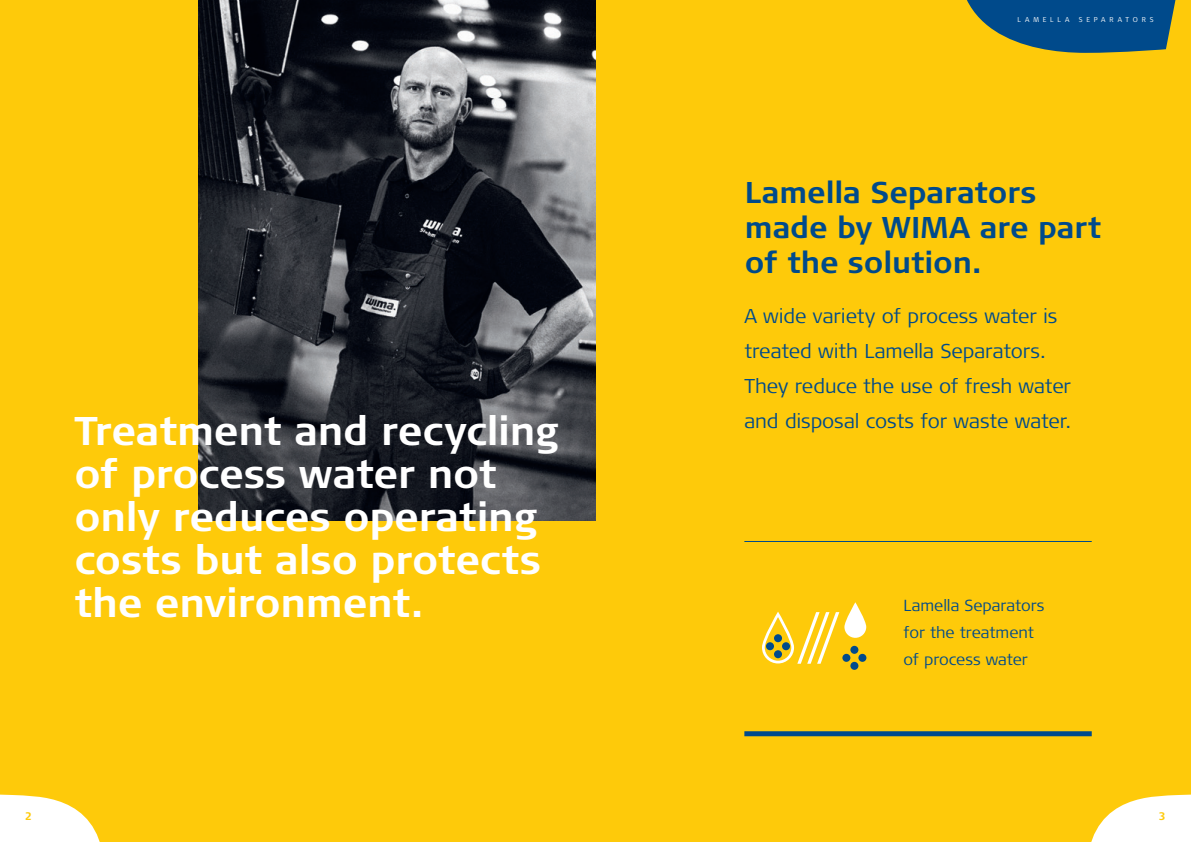
<style>
.page{position:relative;width:1191px;height:842px;background:#fff}
.page>*{position:absolute;margin:0;border:0;box-sizing:border-box;transform-origin:0 0}
.t1{font:700 40px/43px "Signa Pro";letter-spacing:-.005em;color:#fff}
.t2{font:700 30px/35px "Signa Pro";letter-spacing:-.005em;color:#004a8b}
.t3{font:300 20px/35px "Signa Pro";letter-spacing:-.005em;color:#004a8b}
.t4{font:300 16px/27px "Signa Pro";letter-spacing:-.005em;color:#004a8b}
.t5{font:700 11px "Signa Pro";color:#fff}
.t6{font:700 11px "Signa Pro";color:#feca0a}
.t7{font:300 7px "Signa Pro";letter-spacing:.56em;color:#fff}
.s1{color:#feca0a}
</style>
<div class="page">
<div style="left:587px;top:0;width:604px;height:842px;background:#feca0a"></div>
<svg style="left:1091px;top:794px;width:100px;height:48px"></svg>
<div style="left:0;top:0;width:595px;height:842px;background:#feca0a"></div>
<svg style="left:0;top:794px;width:100px;height:48px"></svg>
<img style="left:198px;top:0;width:397px;height:520px">
<hr style="left:744px;top:541px;width:347px;height:1px;background:#004a8b">
<div style="left:744px;top:731px;width:347px;height:5px;background:#004a8b"></div>
<div style="left:766px;top:642px;width:8px;height:8px;background:#004a8b;border-radius:50%"></div>
<div style="left:774px;top:650px;width:8px;height:8px;background:#004a8b;border-radius:50%"></div>
<div style="left:774px;top:634px;width:8px;height:8px;background:#004a8b;border-radius:50%"></div>
<div style="left:782px;top:642px;width:8px;height:8px;background:#004a8b;border-radius:50%"></div>
<div style="left:842px;top:654px;width:8px;height:8px;background:#004a8b;border-radius:50%"></div>
<div style="left:850px;top:662px;width:8px;height:8px;background:#004a8b;border-radius:50%"></div>
<div style="left:850px;top:646px;width:8px;height:8px;background:#004a8b;border-radius:50%"></div>
<div style="left:858px;top:654px;width:8px;height:8px;background:#004a8b;border-radius:50%"></div>
<svg style="left:844px;top:602px;width:22px;height:36px"></svg>
<div style="left:762px;top:613px;width:32px;height:50px;border:3px solid #fff;border-radius:15px"></div>
<svg style="left:797px;top:612px;width:42px;height:52px"></svg>
<svg style="left:967px;top:0;width:209px;height:53px"></svg>
<p class="t7" style="left:1017px;top:15px;width:53px">LAMELLA</p>
<p class="t7" style="left:1078px;top:15px;width:76px">SEPARATORS</p>
<h1 class="t1" style="left:74px;top:408px;width:485px">Treatment and recycling of process water not only reduces operating costs but also protects the environment.</h1>
<h2 class="t2" style="left:745px;top:174px;width:358px">Lamella Separators made by WIMA are part of the solution.</h2>
<p class="t3" style="left:744px;top:298px;width:328px">A wide variety of process water is treated with Lamella Separators.<br>They reduce the use of fresh water and disposal costs for waste water.</p>
<p class="t4" style="left:903px;top:591px;width:143px">Lamella Separators for the treatment of process water</p>
<p class="t6" style="left:25px;top:808px;width:8px">2</p>
<p class="t5" style="left:1151px;top:808px;width:16px">3<span class="s1">3</span></p>
</div>
